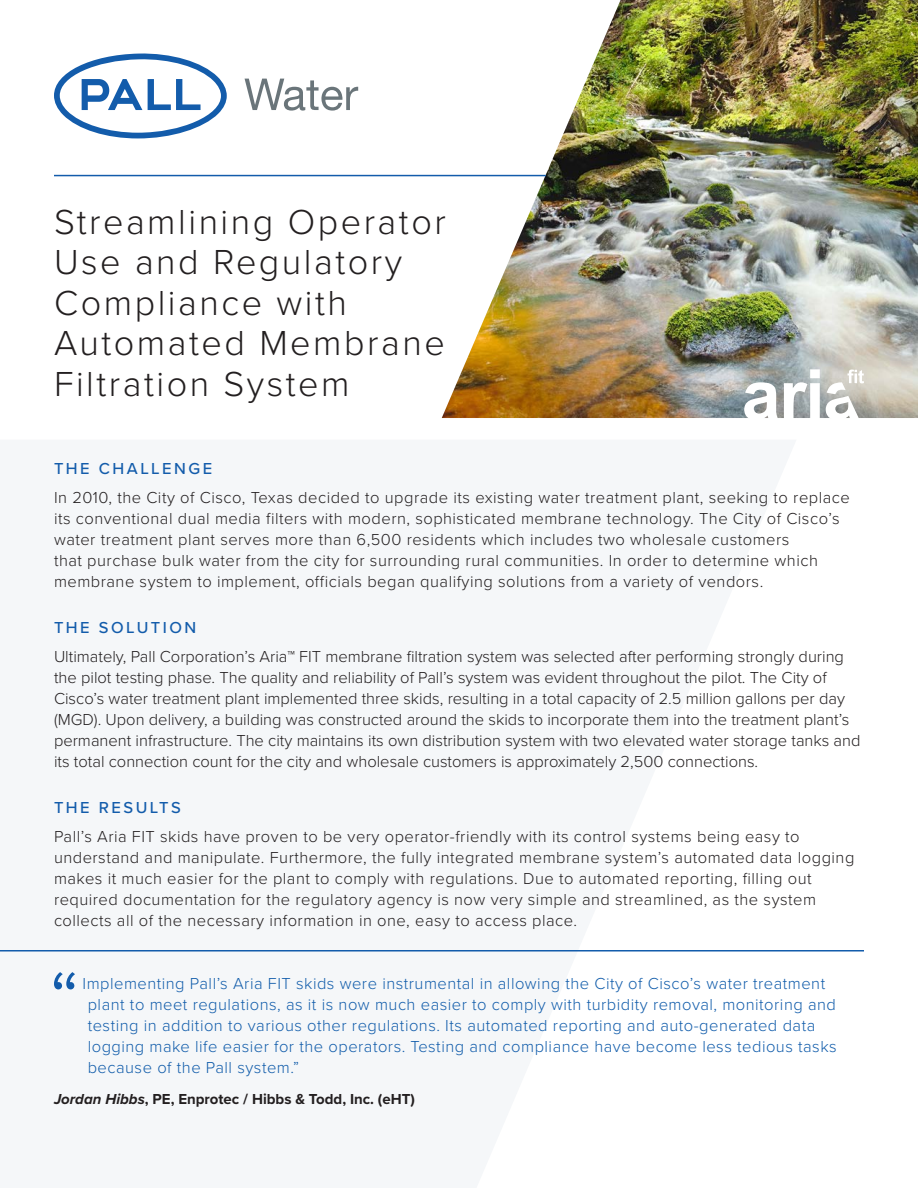
<style>
.page{position:relative;width:918px;height:1188px;background:#fff}
.page>*{position:absolute;margin:0;border:0;box-sizing:border-box;transform-origin:0 0}
.pull_quote{font:300 86.7px "Proxima Nova";color:#135cab}
.case_study_title{font:300 36px/40.5px "Proxima Nova";letter-spacing:.07em;color:#231f20}
.intro{font:300 16.5px/21px "Proxima Nova";color:#231f20}
.intro-2{font:300 16.5px/21px "Proxima Nova";letter-spacing:.03em;color:#231f20}
.body_copy{font:300 16.5px/21px "Proxima Nova";letter-spacing:.03em;color:#231f20}
.pull_quote-2{font:300 16.5px/21px "Proxima Nova";letter-spacing:.03em;color:#125dab}
.subhead{font:500 16.5px "Proxima Nova";letter-spacing:.15em;color:#135cab}
.quote_attribution{font:700 15px "Proxima Nova";color:#231f20}
.s1{font-style:italic}
</style>
<div class="page">
<img style="left:442px;top:0;width:476px;height:418px">
<hr style="left:54px;top:175px;width:492px;height:1px;background:#135cab">
<svg style="left:54px;top:53px;width:173px;height:85px"></svg>
<svg style="left:245px;top:79px;width:113px;height:32px"></svg>
<hr style="left:0;top:950px;width:864px;height:2px;background:#135cab">
<svg style="left:744px;top:382px;width:34px;height:36px"></svg>
<svg style="left:784px;top:369px;width:36px;height:49px"></svg>
<svg style="left:826px;top:370px;width:38px;height:48px"></svg>
<p class="case_study_title" style="left:54px;top:199px;width:393px">Streamlining Operator<br>Use and Regulatory<br>Compliance with<br>Automated Membrane<br>Filtration System</p>
<p class="subhead" style="left:54px;top:456px;width:160px">THE CHALLENGE</p>
<p class="intro-2" style="left:54px;top:486px;width:797px">In 2010, the City of Cisco, Texas decided to upgrade its existing water treatment plant, seeking to replace its conventional dual media filters with modern, sophisticated membrane technology. The City of Cisco’s water treatment plant serves more than 6,500 residents which includes two wholesale customers<br>that purchase bulk water from the city for surrounding rural communities. In order to determine which membrane system to implement, officials began qualifying solutions from a variety of vendors.</p>
<p class="subhead" style="left:54px;top:615px;width:144px">THE SOLUTION</p>
<p class="intro" style="left:54px;top:645px;width:808px">Ultimately, Pall Corporation’s Aria™ FIT membrane filtration system was selected after performing strongly during the pilot testing phase. The quality and reliability of Pall’s system was evident throughout the pilot. The City of Cisco’s water treatment plant implemented three skids, resulting in a total capacity of 2.5 million gallons per day (MGD). Upon delivery, a building was constructed around the skids to incorporate them into the treatment plant’s permanent infrastructure. The city maintains its own distribution system with two elevated water storage tanks and its total connection count for the city and wholesale customers is approximately 2,500 connections.</p>
<p class="subhead" style="left:54px;top:795px;width:128px">THE RESULTS</p>
<p class="body_copy" style="left:54px;top:825px;width:802px">Pall’s Aria FIT skids have proven to be very operator-friendly with its control systems being easy to understand and manipulate. Furthermore, the fully integrated membrane system’s automated data logging makes it much easier for the plant to comply with regulations. Due to automated reporting, filling out required documentation for the regulatory agency is now very simple and streamlined, as the system collects all of the necessary information in one, easy to access place.</p>
<p class="pull_quote" style="left:49px;top:937px;width:33px">“</p>
<p class="pull_quote-2" style="left:88px;top:972px;width:750px;text-indent:-5px">Implementing Pall’s Aria FIT skids were instrumental in allowing the City of Cisco’s water treatment plant to meet regulations, as it is now much easier to comply with turbidity removal, monitoring and testing in addition to various other regulations. Its automated reporting and auto-generated data logging make life easier for the operators. Testing and compliance have become less tedious tasks because of the Pall system.”</p>
<p class="quote_attribution" style="left:54px;top:1088px;width:362px"><span class="s1">Jordan Hibbs</span>, PE, Enprotec / Hibbs &amp; Todd, Inc. (eHT)</p>
</div>
